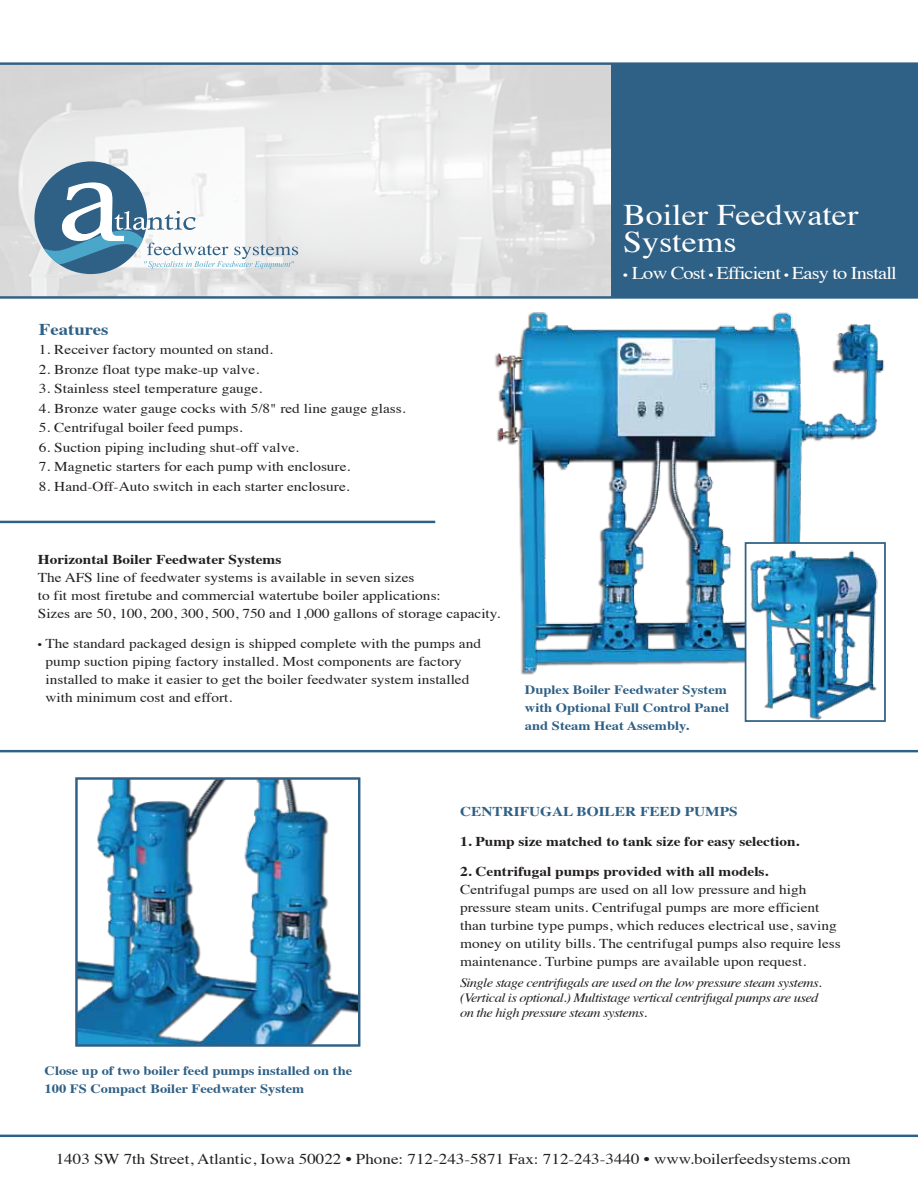
<style>
.page{position:relative;width:918px;height:1188px;background:#fff}
.page>*{position:absolute;margin:0;border:0;box-sizing:border-box;transform-origin:0 0}
.t1{font:29.85px/27px "Times";color:#fff;scale:1.14 1}
.t2{font:17.85px "Times";letter-spacing:-.04em;color:#fff;scale:1.14 1}
.t3{font:700 16.5px "Times";color:#2f6085;scale:1.14 1}
.t4{font:15px "Times";color:#231f20;scale:1.14 1}
.t5{font:13.5px/18px "Times";color:#231f20;scale:1.14 1}
.t6{font:700 13.5px "Times";color:#231f20;scale:1.14 1}
.t7{font:700 13.5px "Times";color:#2f6085;scale:1.14 1}
.t8{font:italic 12.75px/15px "Times";letter-spacing:-.04em;color:#231f20;scale:1.14 1}
.t9{font:700 12.75px/18px "Times";color:#2f6085;scale:1.14 1}
.s1{font-size:11.85px}
.s2{font-size:10.5px}
</style>
<div class="page">
<hr style="left:0;top:1135px;width:918px;height:2px;background:#2f6085">
<img style="left:0;top:65px;width:611px;height:231px">
<div style="left:611px;top:63px;width:307px;height:234px;background:#2f6085"></div>
<div style="left:34px;top:161px;width:113px;height:113px;background:#2f6085;border-radius:50%"></div>
<svg style="left:43px;top:182px;width:255px;height:87px"></svg>
<hr style="left:0;top:62px;width:918px;height:3px;background:#2f6085">
<hr style="left:0;top:521px;width:435px;height:2px;background:#2f6085">
<hr style="left:0;top:296px;width:918px;height:3px;background:#2f6085">
<img style="left:491px;top:293px;width:401px;height:398px">
<hr style="left:0;top:750px;width:918px;height:2px;background:#2f6085">
<img style="left:78px;top:780px;width:279px;height:264px">
<div style="left:75px;top:777px;width:285px;height:270px;border:2px solid #2f6085"></div>
<svg style="left:745px;top:542px;width:141px;height:180px"></svg>
<img style="left:746px;top:543px;width:138px;height:179px">
<p class="t3" style="left:39px;top:313px;width:62px">Features</p>
<p class="t5" style="left:39px;top:339px;width:207px">1. Receiver factory mounted on stand.</p>
<p class="t5" style="left:39px;top:359px;width:195px">2. Bronze float type make-up valve.</p>
<p class="t5" style="left:39px;top:378px;width:197px">3. Stainless steel temperature gauge.</p>
<p class="t5" style="left:39px;top:398px;width:323px">4. Bronze water gauge cocks with 5/8" red line gauge glass.</p>
<p class="t5" style="left:39px;top:417px;width:180px">5. Centrifugal boiler feed pumps.</p>
<p class="t5" style="left:39px;top:437px;width:230px">6. Suction piping including shut-off valve.</p>
<p class="t5" style="left:39px;top:456px;width:275px">7. Magnetic starters for each pump with enclosure.</p>
<p class="t5" style="left:39px;top:476px;width:274px">8. Hand-Off-Auto switch in each starter enclosure.</p>
<h1 class="t1" style="left:623px;top:199px;width:208px">Boiler Feedwater<br>Systems</h1>
<h2 class="t2" style="left:623px;top:256px;width:242px"><span class="s1">•</span> Low Cost <span class="s1">•</span> Efficient <span class="s1">•</span> Easy to Install</h2>
<p class="t6" style="left:38px;top:547px;width:215px">Horizontal Boiler Feedwater Systems</p>
<p class="t5" style="left:38px;top:568px;width:407px">The AFS line of feedwater systems is available in seven sizes<br>to fit most firetube and commercial watertube boiler applications:<br>Sizes are 50, 100, 200, 300, 500, 750 and 1,000 gallons of storage capacity.</p>
<p class="t5" style="left:45px;top:634px;width:384px;text-indent:-8px"><span class="s2">•</span> The standard packaged design is shipped complete with the pumps and pump suction piping factory installed. Most components are factory installed to make it easier to get the boiler feedwater system installed with minimum cost and effort.</p>
<p class="t9" style="left:525px;top:680px;width:181px">Duplex Boiler Feedwater System with Optional Full Control Panel and Steam Heat Assembly.</p>
<p class="t9" style="left:45px;top:1060px;width:271px">Close up of two boiler feed pumps installed on the<br>100 FS Compact Boiler Feedwater System</p>
<p class="t7" style="left:460px;top:799px;width:245px">CENTRIFUGAL BOILER FEED PUMPS</p>
<p class="t6" style="left:460px;top:829px;width:299px">1. Pump size matched to tank size for easy selection.</p>
<p class="t6" style="left:460px;top:859px;width:272px">2. Centrifugal pumps provided with all models.</p>
<p class="t5" style="left:460px;top:880px;width:335px">Centrifugal pumps are used on all low pressure and high pressure steam units. Centrifugal pumps are more efficient than turbine type pumps, which reduces electrical use, saving money on utility bills. The centrifugal pumps also require less maintenance. Turbine pumps are available upon request.</p>
<p class="t8" style="left:460px;top:975px;width:319px">Single stage centrifugals are used on the low pressure steam systems. (Vertical is optional.) Multistage vertical centrifugal pumps are used on the high pressure steam systems.</p>
<p class="t4" style="left:56px;top:1145px;width:699px">1403 SW 7th Street, Atlantic, Iowa 50022 • Phone: 712-243-5871 Fax: 712-243-3440 • www.boilerfeedsystems.com</p>
</div>
